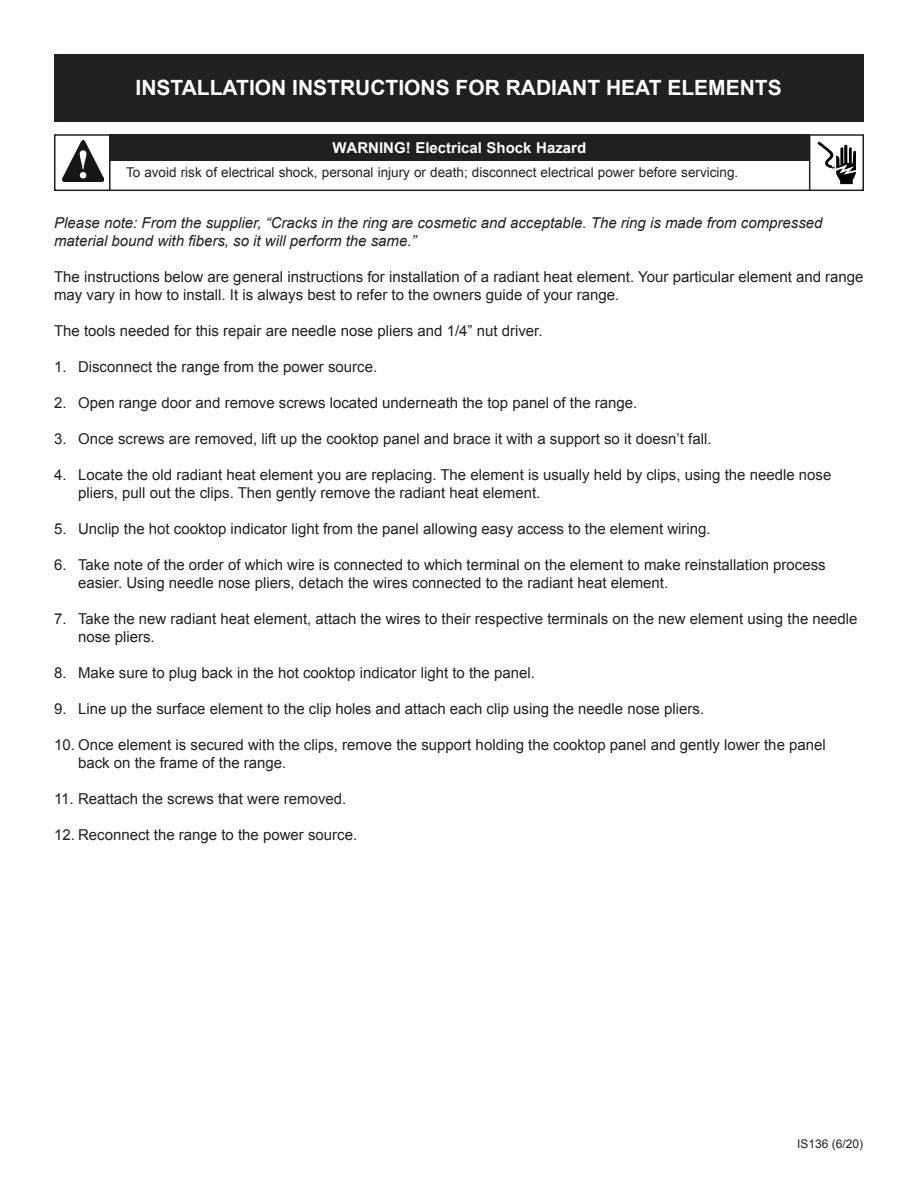
<style>
.page{position:relative;width:918px;height:1188px;background:#fff}
.page>*{position:absolute;margin:0;border:0;box-sizing:border-box;transform-origin:0 0}
.t1{font:700 21px "Arial";color:#fff}
.t2{font:15px/18px "Arial";color:#231f20}
.t3{font:italic 15px "Arial";color:#231f20}
.t4{font:700 15px "Arial";color:#fff}
.t5{font:13.5px "Arial";color:#231f20}
.t6{font:12px "Arial";color:#231f20}
</style>
<div class="page">
<div style="left:54px;top:54px;width:809px;height:68px;background:#231f20"></div>
<div style="left:54px;top:134px;width:810px;height:57px;border:2px solid #231f20"></div>
<div style="left:110px;top:135px;width:700px;height:26px;background:#231f20"></div>
<img style="left:817px;top:141px;width:39px;height:43px">
<hr style="left:109px;top:135px;width:2px;height:56px;background:#231f20">
<hr style="left:809px;top:135px;width:1px;height:56px;background:#231f20">
<img style="left:62px;top:140px;width:41px;height:42px">
<p class="t1" style="left:136px;top:74px;width:648px">INSTALLATION INSTRUCTIONS FOR RADIANT HEAT ELEMENTS</p>
<p class="t4" style="left:332px;top:138px;width:255px">WARNING! Electrical Shock Hazard</p>
<p class="t5" style="left:126px;top:164px;width:614px">To avoid risk of electrical shock, personal injury or death; disconnect electrical power before servicing.</p>
<p class="t3" style="left:54px;top:213px;width:770px">Please note: From the supplier, “Cracks in the ring are cosmetic and acceptable. The ring is made from compressed</p>
<p class="t3" style="left:54px;top:231px;width:364px">material bound with fibers, so it will perform the same.”</p>
<p class="t2" style="left:54px;top:268px;width:811px">The instructions below are general instructions for installation of a radiant heat element. Your particular element and range may vary in how to install. It is always best to refer to the owners guide of your range.</p>
<p class="t2" style="left:54px;top:322px;width:490px">The tools needed for this repair are needle nose pliers and 1/4” nut driver.</p>
<p class="t2" style="left:54px;top:358px;width:325px">1. Disconnect the range from the power source.</p>
<p class="t2" style="left:54px;top:394px;width:585px">2. Open range door and remove screws located underneath the top panel of the range.</p>
<p class="t2" style="left:54px;top:430px;width:659px">3. Once screws are removed, lift up the cooktop panel and brace it with a support so it doesn’t fall.</p>
<p class="t2" style="left:54px;top:466px;width:779px">4. Locate the old radiant heat element you are replacing. The element is usually held by clips, using the needle nose</p>
<p class="t2" style="left:78px;top:484px;width:464px">pliers, pull out the clips. Then gently remove the radiant heat element.</p>
<p class="t2" style="left:54px;top:520px;width:658px">5. Unclip the hot cooktop indicator light from the panel allowing easy access to the element wiring.</p>
<p class="t2" style="left:54px;top:556px;width:773px">6. Take note of the order of which wire is connected to which terminal on the element to make reinstallation process</p>
<p class="t2" style="left:78px;top:574px;width:592px">easier. Using needle nose pliers, detach the wires connected to the radiant heat element.</p>
<p class="t2" style="left:54px;top:610px;width:805px">7. Take the new radiant heat element, attach the wires to their respective terminals on the new element using the needle</p>
<p class="t2" style="left:78px;top:628px;width:78px">nose pliers.</p>
<p class="t2" style="left:54px;top:664px;width:482px">8. Make sure to plug back in the hot cooktop indicator light to the panel.</p>
<p class="t2" style="left:54px;top:700px;width:652px">9. Line up the surface element to the clip holes and attach each clip using the needle nose pliers.</p>
<p class="t2" style="left:54px;top:736px;width:773px">10. Once element is secured with the clips, remove the support holding the cooktop panel and gently lower the panel</p>
<p class="t2" style="left:78px;top:754px;width:210px">back on the frame of the range.</p>
<p class="t2" style="left:54px;top:790px;width:294px">11. Reattach the screws that were removed.</p>
<p class="t2" style="left:54px;top:826px;width:305px">12. Reconnect the range to the power source.</p>
<p class="t6" style="left:797px;top:1135px;width:68px">IS136 (6/20)</p>
</div>
